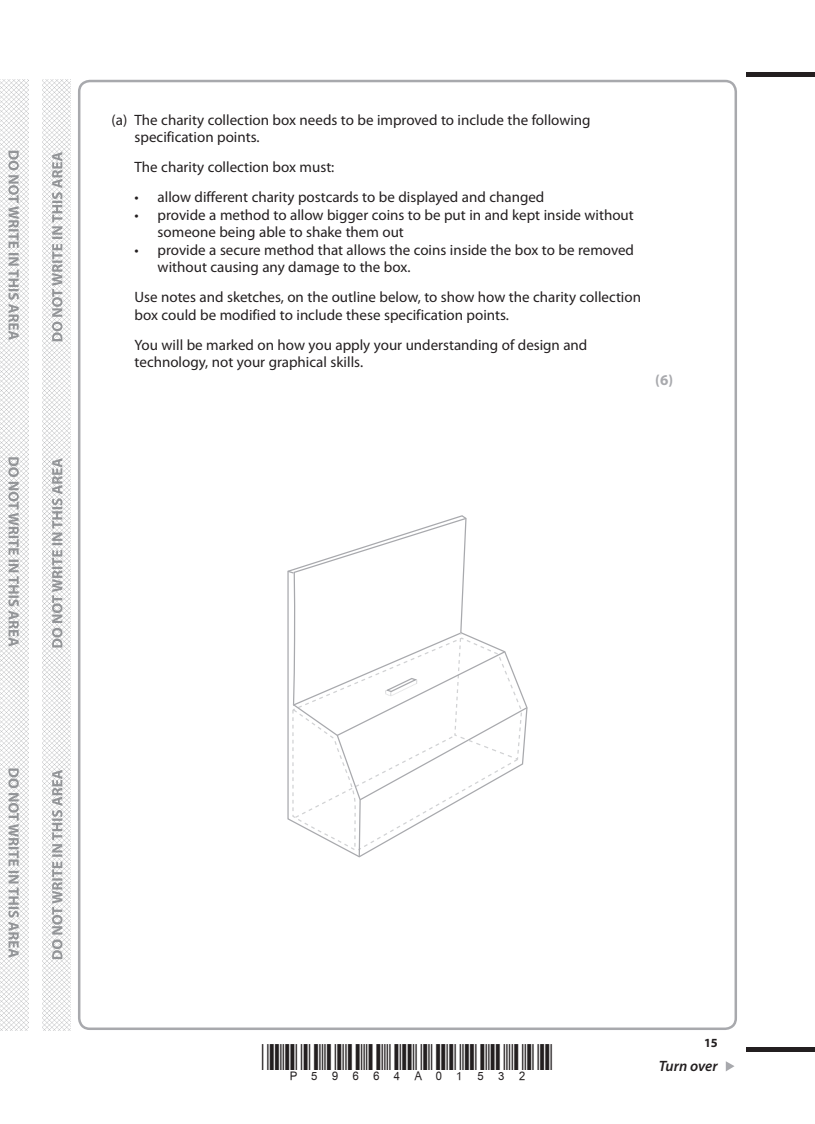
<style>
.page{position:relative;width:815px;height:1124px;background:#fff}
.page>*{position:absolute;margin:0;border:0;box-sizing:border-box;transform-origin:0 0}
.t1{font:15px/17.5px "Myriad Pro";color:#231f20}
.t2{font:italic 600 15px "Myriad Pro";letter-spacing:-.005em;color:#231f20}
.t3{font:700 15px "Myriad Pro";color:#a8a9ad}
.t4{font:700 12.5px "Myriad Pro";color:#231f20}
</style>
<div class="page">
<img style="left:43px;top:80px;width:28px;height:949px">
<svg style="left:726px;top:1061px;width:9px;height:10px"></svg>
<div style="left:746px;top:72px;width:69px;height:5px;background:#231f20"></div>
<hr style="left:746px;top:1047px;width:69px;height:4px;background:#231f20">
<img style="left:0;top:80px;width:28px;height:949px">
<svg style="left:8px;top:151px;width:11px;height:806px"></svg>
<svg style="left:52px;top:152px;width:10px;height:806px"></svg>
<svg style="left:287px;top:517px;width:241px;height:340px"></svg>
<p class="t1" style="left:135px;top:111px;width:457px;text-indent:-23px">(a) The charity collection box needs to be improved to include the following specification points.</p>
<p class="t1" style="left:135px;top:159px;width:201px">The charity collection box must:</p>
<p class="t1" style="left:135px;top:189px;width:411px">• allow different charity postcards to be displayed and changed</p>
<p class="t1" style="left:158px;top:206px;width:478px;text-indent:-23px">• provide a method to allow bigger coins to be put in and kept inside without someone being able to shake them out</p>
<p class="t1" style="left:158px;top:241px;width:478px;text-indent:-23px">• provide a secure method that allows the coins inside the box to be removed without causing any damage to the box.</p>
<p class="t1" style="left:135px;top:289px;width:508px">Use notes and sketches, on the outline below, to show how the charity collection box could be modified to include these specification points.</p>
<p class="t1" style="left:135px;top:336px;width:454px">You will be marked on how you apply your understanding of design and technology, not your graphical skills.</p>
<p class="t3" style="left:655px;top:371px;width:20px">(6)</p>
<p class="t4" style="left:704px;top:1035px;width:15px">15</p>
<p class="t2" style="left:659px;top:1057px;width:60px">Turn over</p>
</div>
